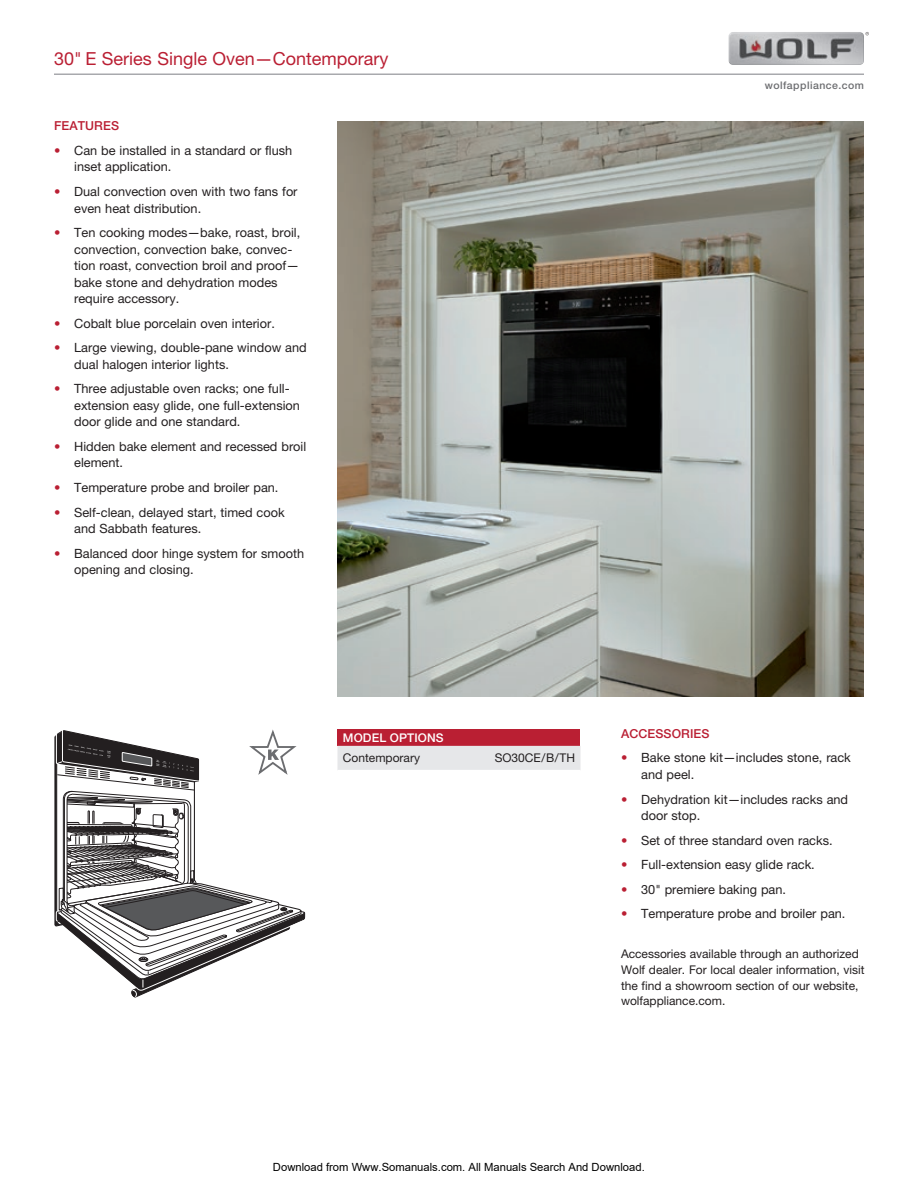
<style>
.page{position:relative;width:918px;height:1188px;background:#fff}
.page>*{position:absolute;margin:0;border:0;box-sizing:border-box;transform-origin:0 0}
.t1{font:18px "Helvetica Neue LT Std";color:#ba1f33}
.t2{font:12.75px/16.5px "Helvetica Neue LT Std";color:#231f20}
.t3{font:500 12.3px "Helvetica Neue LT Std";letter-spacing:.01em;color:#ba1f33}
.t4{font:12px/15.8px "Helvetica Neue LT Std";color:#231f20}
.t5{font:500 12px "Helvetica Neue LT Std";letter-spacing:.01em;color:#fff}
.t6{font:11.25px "Arial";color:#000}
.t7{font:500 10.5px "Helvetica Neue LT Std";letter-spacing:.045em;color:#6c6d70}
.s1{color:#ba1f33}
</style>
<div class="page">
<div style="left:338px;top:729px;width:242px;height:17px;background:#ba1f33"></div>
<div style="left:338px;top:746px;width:242px;height:24px;background:#e6e7e9"></div>
<hr style="left:54px;top:74px;width:810px;height:1px;background:#a8a9ad">
<svg style="left:865px;top:32px;width:4px;height:3px"></svg>
<img style="left:729px;top:32px;width:135px;height:33px">
<img style="left:338px;top:122px;width:526px;height:575px">
<svg style="left:54px;top:729px;width:251px;height:268px"></svg>
<h1 class="t1" style="left:54px;top:48px;width:336px">30" E Series Single Oven—Contemporary</h1>
<p class="t3" style="left:54px;top:119px;width:67px">FEATURES</p>
<p class="t2" style="left:74px;top:142px;width:220px;text-indent:-20px"><span class="s1">•</span> Can be installed in a standard or flush inset application.</p>
<p class="t2" style="left:74px;top:183px;width:225px;text-indent:-20px"><span class="s1">•</span> Dual convection oven with two fans for even heat distribution.</p>
<p class="t2" style="left:74px;top:224px;width:228px;text-indent:-20px"><span class="s1">•</span> Ten cooking modes—bake, roast, broil, convection, convection bake, convec&shy;tion roast, convection broil and proof— bake stone and dehydration modes require accessory.</p>
<p class="t2" style="left:54px;top:315px;width:222px"><span class="s1">•</span> Cobalt blue porcelain oven interior.</p>
<p class="t2" style="left:74px;top:339px;width:234px;text-indent:-20px"><span class="s1">•</span> Large viewing, double-pane window and dual halogen interior lights.</p>
<p class="t2" style="left:74px;top:380px;width:227px;text-indent:-20px"><span class="s1">•</span> Three adjustable oven racks; one full&shy;extension easy glide, one full-extension door glide and one standard.</p>
<p class="t2" style="left:74px;top:438px;width:234px;text-indent:-20px"><span class="s1">•</span> Hidden bake element and recessed broil element.</p>
<p class="t2" style="left:54px;top:479px;width:226px"><span class="s1">•</span> Temperature probe and broiler pan.</p>
<p class="t2" style="left:74px;top:504px;width:212px;text-indent:-20px"><span class="s1">•</span> Self-clean, delayed start, timed cook and Sabbath features.</p>
<p class="t2" style="left:74px;top:545px;width:231px;text-indent:-20px"><span class="s1">•</span> Balanced door hinge system for smooth opening and closing.</p>
<p class="t7" style="left:765px;top:79px;width:101px">wolfappliance.com</p>
<p class="t5" style="left:343px;top:730px;width:102px">MODEL OPTIONS</p>
<p class="t4" style="left:343px;top:750px;width:79px">Contemporary</p>
<p class="t4" style="left:495px;top:750px;width:82px">SO30CE/B/TH</p>
<p class="t3" style="left:621px;top:726px;width:90px">ACCESSORIES</p>
<p class="t2" style="left:641px;top:749px;width:211px;text-indent:-20px"><span class="s1">•</span> Bake stone kit—includes stone, rack and peel.</p>
<p class="t2" style="left:641px;top:791px;width:209px;text-indent:-20px"><span class="s1">•</span> Dehydration kit—includes racks and door stop.</p>
<p class="t2" style="left:621px;top:832px;width:213px"><span class="s1">•</span> Set of three standard oven racks.</p>
<p class="t2" style="left:621px;top:856px;width:195px"><span class="s1">•</span> Full-extension easy glide rack.</p>
<p class="t2" style="left:621px;top:881px;width:167px"><span class="s1">•</span> 30" premiere baking pan.</p>
<p class="t2" style="left:621px;top:905px;width:226px"><span class="s1">•</span> Temperature probe and broiler pan.</p>
<p class="t4" style="left:621px;top:946px;width:245px">Accessories available through an authorized Wolf dealer. For local dealer information, visit the find a showroom section of our website, wolfappliance.com.</p>
<p class="t6" style="left:273px;top:1160px;width:373px">Download from Www.Somanuals.com. All Manuals Search And Download.</p>
</div>
